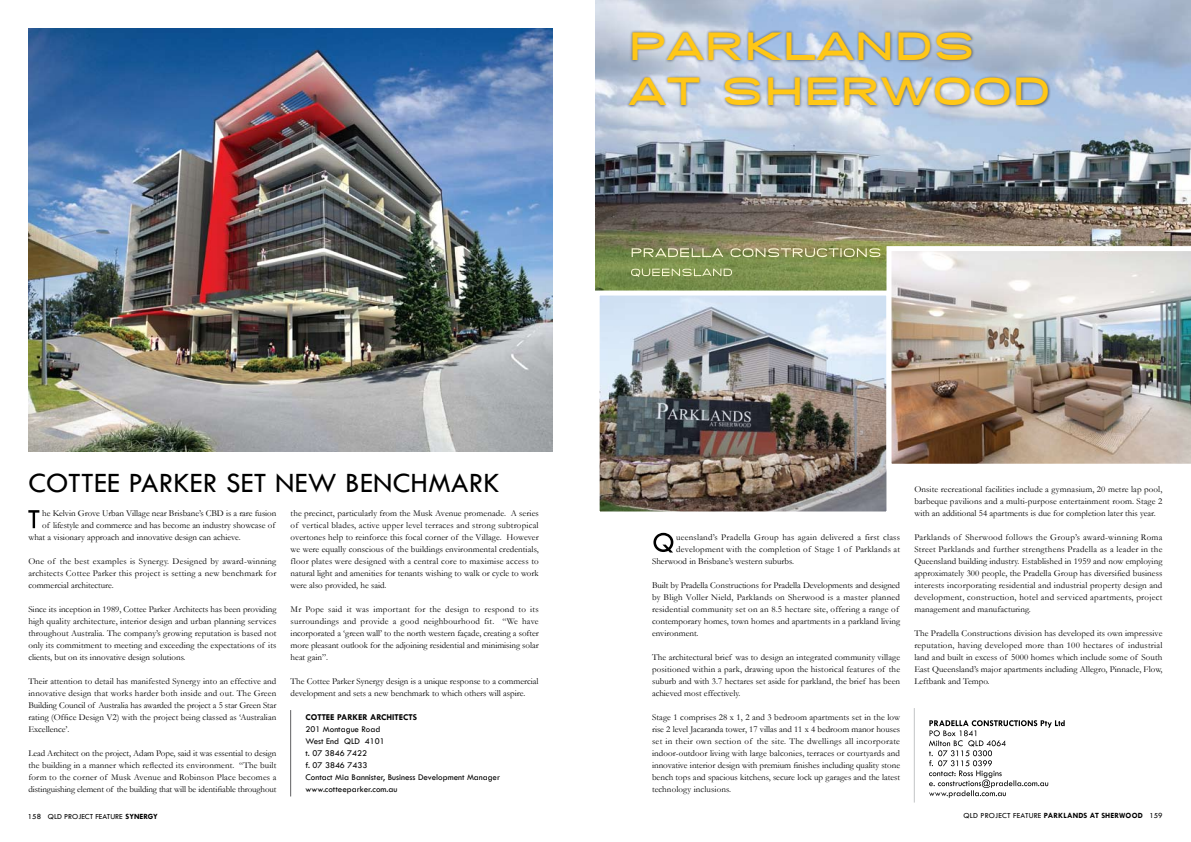
<style>
.page{position:relative;width:1191px;height:842px;background:#fff}
.page>*{position:absolute;margin:0;border:0;box-sizing:border-box;transform-origin:0 0}
.t1{font:800 40px/45px "SF Grandezza";letter-spacing:.08em;color:#ffc717}
.t2{font:29px "Tw Cen";letter-spacing:.01em;color:#000}
.t3{font:9px/12px "Garamond";color:#000;text-align:justify}
.t4{font:9px/12px "Tw Cen";color:#000}
.t5{font:9px "Garamond";letter-spacing:.025em;color:#000}
.t6{font:700 9px "Tw Cen";color:#000}
.t7{font:8px "Tw Cen";letter-spacing:.02em;color:#000}
.t8{font:8px "Tw Cen";color:#000}
.s1{font-weight:700}
</style>
<div class="page">
<img style="left:28px;top:28px;width:525px;height:424px">
<svg style="left:28px;top:510px;width:11px;height:18px"></svg>
<hr style="left:290px;top:710px;width:1px;height:86px;background:#5f6062">
<img style="left:595px;top:0;width:596px;height:291px">
<svg style="left:929px;top:720px;width:135px;height:78px"></svg>
<div style="left:626px;top:30px;width:424px;height:79px;background:#000;opacity:.5"></div>
<svg style="left:631px;top:269px;width:101px;height:8px"></svg>
<svg style="left:631px;top:248px;width:249px;height:9px;background:#a3a774"></svg>
<svg style="left:653px;top:533px;width:20px;height:19px"></svg>
<hr style="left:914px;top:708px;width:1px;height:94px;background:#c2c4c6">
<img style="left:600px;top:297px;width:285px;height:213px">
<div style="left:594px;top:291px;width:297px;height:225px;border:5px solid #fff"></div>
<img style="left:886px;top:246px;width:305px;height:223px">
<h1 class="t1" style="left:630px;top:24px;width:420px">PARKLANDS<br>AT SHERWOOD</h1>
<h2 class="t2" style="left:28px;top:465px;width:34px">Cottee</h2>
<h2 class="t2" style="left:128px;top:465px;width:319px">Parker Set New Benchmar</h2>
<h2 class="t2" style="left:483px;top:465px;width:18px">k</h2>
<p class="t3" style="left:42px;top:507px;width:236px">he Kelvin Grove Urban Village near Brisbane’s CBD is a rare fusion</p>
<p class="t3" style="left:42px;top:519px;width:234px">of lifestyle and commerce and has become an industry showcase of</p>
<p class="t3" style="left:28px;top:531px;width:214px">what a visionary approach and innovative design can achieve.</p>
<p class="t3" style="left:28px;top:555px;width:250px">One of the best examples is Synergy. Designed by award-winning architects Cottee Parker this project is setting a new benchmark for commercial architecture.</p>
<p class="t3" style="left:28px;top:603px;width:250px">Since its inception in 1989, Cottee Parker Architects has been providing high quality architecture, interior design and urban planning services throughout Australia. The company’s growing reputation is based not only its commitment to meeting and exceeding the expectations of its clients, but on its innovative design solutions.</p>
<p class="t3" style="left:28px;top:675px;width:249px">Their attention to detail has manifested Synergy into an effective and innovative design that works harder both inside and out. The Green Building Council of Australia has awarded the project a 5 star Green Star rating (Office Design V2) with the project being classed as ‘Australian Excellence’.</p>
<p class="t3" style="left:28px;top:747px;width:250px">Lead Architect on the project, Adam Pope, said it was essential to design the building in a manner which reflected its environment. “The built form to the corner of Musk Avenue and Robinson Place becomes a distinguishing element of the building that will be identifiable throughout</p>
<p class="t3" style="left:291px;top:507px;width:250px">the precinct, particularly from the Musk Avenue promenade. A series of vertical blades, active upper level terraces and strong subtropical overtones help to reinforce this focal corner of the Village. However we were equally conscious of the buildings environmental credentials, floor plates were designed with a central core to maximise access to natural light and amenities for tenants wishing to walk or cycle to work were also provided, he said.</p>
<p class="t3" style="left:291px;top:603px;width:250px">Mr Pope said it was important for the design to respond to its surroundings and provide a good neighbourhood fit. “We have incorporated a ‘green wall’ to the north western façade, creating a softer more pleasant outlook for the adjoining residential and minimising solar heat gain”.</p>
<p class="t3" style="left:291px;top:675px;width:249px">The Cottee Parker Synergy design is a unique response to a commercial development and sets a new benchmark to which others will aspire.</p>
<p class="t6" style="left:305px;top:712px;width:113px">COTTEE PARKER ARCHITECTS</p>
<p class="t4" style="left:305px;top:723px;width:196px">201 Montague Road<br>West End QLD 4101<br>t. 07 3846 7422<br>f. 07 3846 7433<br>Contact Mia Bannister, Business Development Manager www.cotteeparker.com.au</p>
<p class="t5" style="left:676px;top:531px;width:225px">ueensland’s Pradella Group has again delivered a first class</p>
<p class="t5" style="left:676px;top:543px;width:225px">development with the completion of Stage 1 of Parklands at</p>
<p class="t3" style="left:652px;top:555px;width:144px">Sherwood in Brisbane’s western suburbs.</p>
<p class="t3" style="left:652px;top:579px;width:249px;text-align:left">Built by Pradella Constructions for Pradella Developments and designed by Bligh Voller Nield, Parklands on Sherwood is a master planned residential community set on an 8.5 hectare site, offering a range of contemporary homes, town homes and apartments in a parkland living environment.</p>
<p class="t3" style="left:652px;top:651px;width:250px">The architectural brief was to design an integrated community village positioned within a park, drawing upon the historical features of the suburb and with 3.7 hectares set aside for parkland, the brief has been achieved most effectively.</p>
<p class="t3" style="left:652px;top:711px;width:250px">Stage 1 comprises 28 x 1, 2 and 3 bedroom apartments set in the low rise 2 level Jacaranda tower, 17 villas and 11 x 4 bedroom manor houses set in their own section of the site. The dwellings all incorporate indoor-outdoor living with large balconies, terraces or courtyards and innovative interior design with premium finishes including quality stone bench tops and spacious kitchens, secure lock up garages and the latest technology inclusions.</p>
<p class="t3" style="left:914px;top:483px;width:249px">Onsite recreational facilities include a gymnasium, 20 metre lap pool, barbeque pavilions and a multi-purpose entertainment room. Stage 2 with an additional 54 apartments is due for completion later this year.</p>
<p class="t3" style="left:914px;top:531px;width:250px">Parklands of Sherwood follows the Group’s award-winning Roma Street Parklands and further strengthens Pradella as a leader in the Queensland building industry. Established in 1959 and now employing approximately 300 people, the Pradella Group has diversified business interests incorporating residential and industrial property design and development, construction, hotel and serviced apartments, project management and manufacturing.</p>
<p class="t3" style="left:914px;top:627px;width:250px">The Pradella Constructions division has developed its own impressive reputation, having developed more than 100 hectares of industrial land and built in excess of 5000 homes which include some of South East Queensland’s major apartments including Allegro, Pinnacle, Flow, Leftbank and Tempo.</p>
<p class="t8" style="left:28px;top:811px;width:132px">158 QLD PROJECT FEATURE <span class="s1">SYNERGY</span></p>
<p class="t7" style="left:963px;top:811px;width:200px">QLD PROJECT FEATURE <span class="s1">PARKLANDS AT SHERWOOD</span> 159</p>
</div>
